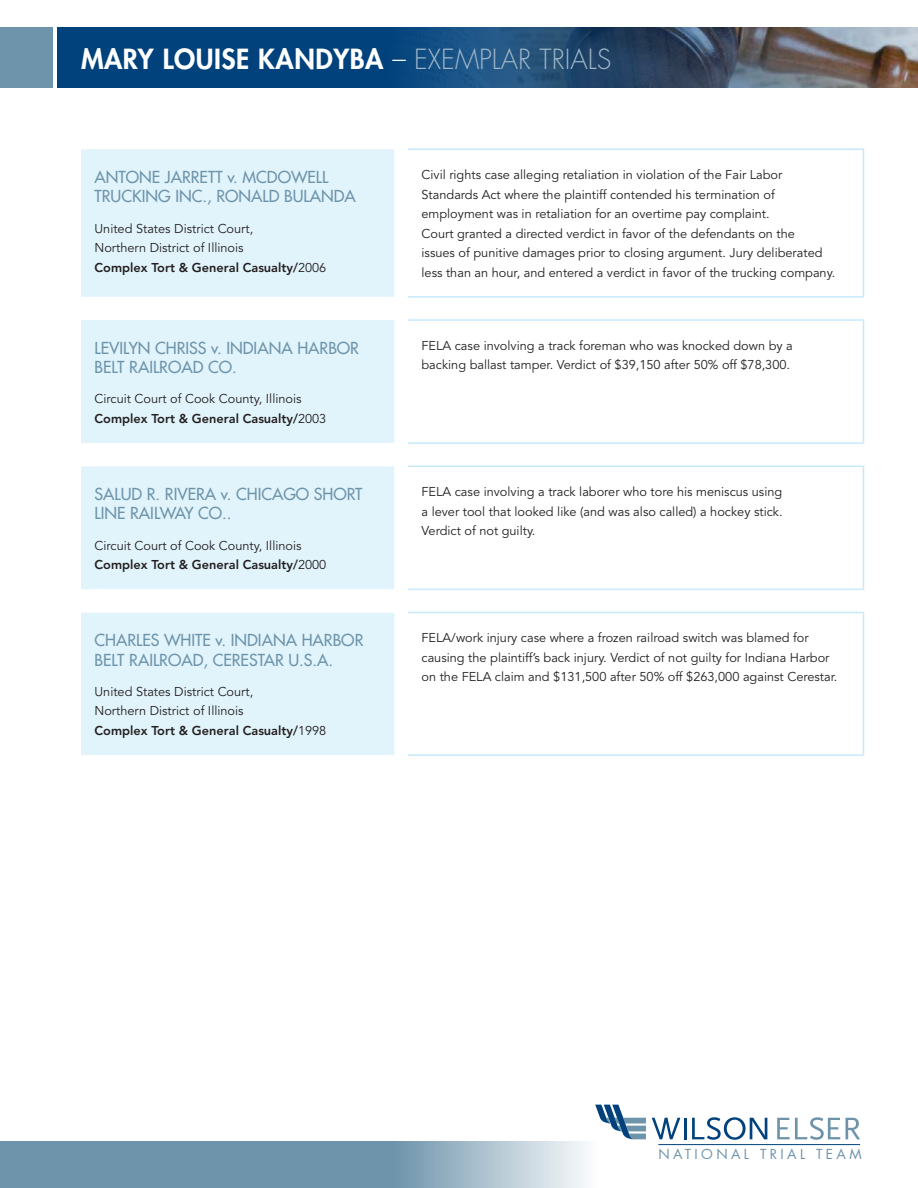
<style>
.page{position:relative;width:918px;height:1188px;background:#fff}
.page>*{position:absolute;margin:0;border:0;box-sizing:border-box;transform-origin:0 0}
.t1{font:800 27px "Futura Std";letter-spacing:.02em;color:#fff}
.t2{font:500 16.2px/19.5px "Futura Std";color:#6e94ab}
.t3{font:13.5px "Futura Std";letter-spacing:.25em;color:#6e94ab}
.t4{font:12.75px/19.5px "Avenir LT Std";color:#231f20}
.s1{font-weight:300}
.s2{font-weight:300;color:#9fb7c8}
.s3{font-weight:800}
</style>
<div class="page">
<svg style="left:0;top:1141px;width:586px;height:47px;background:#83a4b7"></svg>
<svg style="left:777px;top:1117px;width:63px;height:23px"></svg>
<svg style="left:846px;top:1118px;width:14px;height:21px"></svg>
<hr style="left:684px;top:1118px;width:2px;height:21px;background:#01427c">
<svg style="left:692px;top:1117px;width:75px;height:23px"></svg>
<svg style="left:652px;top:1118px;width:28px;height:21px"></svg>
<svg style="left:595px;top:1105px;width:51px;height:34px"></svg>
<hr style="left:658px;top:1144px;width:202px;height:1px;background:#01427c">
<div style="left:81px;top:149px;width:313px;height:606px;background:#e1f4fc"></div>
<svg style="left:81px;top:297px;width:313px;height:316px;fill:#e1f4fc"></svg>
<svg style="left:408px;top:321px;width:455px;height:291px"></svg>
<hr style="left:863px;top:467px;width:1px;height:122px;background:#c6eafa">
<hr style="left:863px;top:613px;width:1px;height:141px;background:#c6eafa">
<hr style="left:408px;top:466px;width:456px;height:1px;background:#c6eafa">
<hr style="left:408px;top:612px;width:456px;height:1px;background:#c6eafa">
<hr style="left:408px;top:148px;width:456px;height:2px;background:#c6eafa">
<hr style="left:408px;top:296px;width:456px;height:2px;background:#c6eafa">
<hr style="left:408px;top:319px;width:456px;height:2px;background:#c6eafa">
<hr style="left:408px;top:442px;width:456px;height:2px;background:#c6eafa">
<hr style="left:408px;top:589px;width:456px;height:1px;background:#c6eafa">
<hr style="left:408px;top:754px;width:456px;height:2px;background:#c6eafa">
<hr style="left:863px;top:150px;width:1px;height:146px;background:#c6eafa">
<hr style="left:863px;top:321px;width:1px;height:121px;background:#c6eafa">
<div style="left:57px;top:27px;width:861px;height:61px;background:#01427c"></div>
<img style="left:413px;top:27px;width:505px;height:61px">
<div style="left:0;top:27px;width:52px;height:61px;background:#6e94ab"></div>
<h1 class="t1" style="left:81px;top:41px;width:532px">MARY LOUISE KANDYBA <span class="s1">–</span> <span class="s2">EXEMPLAR TRIALS</span></h1>
<p class="t2" style="left:94px;top:167px;width:263px">ANTONE JARRETT v. MCDOWELL<br>TRUCKING INC., RONALD BULANDA</p>
<p class="t4" style="left:94px;top:219px;width:233px">United States District Court,<br>Northern District of Illinois<br><span class="s3">Complex Tort &amp; General Casualty/</span>2006</p>
<p class="t2" style="left:94px;top:338px;width:266px">LEVILYN CHRISS v. INDIANA HARBOR<br>BELT RAILROAD CO.</p>
<p class="t4" style="left:94px;top:390px;width:233px">Circuit Court of Cook County, Illinois<br><span class="s3">Complex Tort &amp; General Casualty/</span>2003</p>
<p class="t2" style="left:94px;top:484px;width:270px">SALUD R. RIVERA v. CHICAGO SHORT<br>LINE RAILWAY CO..</p>
<p class="t4" style="left:94px;top:536px;width:233px">Circuit Court of Cook County, Illinois<br><span class="s3">Complex Tort &amp; General Casualty/</span>2000</p>
<p class="t2" style="left:94px;top:630px;width:270px">CHARLES WHITE v. INDIANA HARBOR<br>BELT RAILROAD, CERESTAR U.S.A.</p>
<p class="t4" style="left:94px;top:682px;width:233px">United States District Court,<br>Northern District of Illinois<br><span class="s3">Complex Tort &amp; General Casualty/</span>1998</p>
<p class="t4" style="left:422px;top:165px;width:415px">Civil rights case alleging retaliation in violation of the Fair Labor Standards Act where the plaintiff contended his termination of employment was in retaliation for an overtime pay complaint.<br>Court granted a directed verdict in favor of the defendants on the<br>issues of punitive damages prior to closing argument. Jury deliberated less than an hour, and entered a verdict in favor of the trucking company.</p>
<p class="t4" style="left:422px;top:336px;width:373px">FELA case involving a track foreman who was knocked down by a backing ballast tamper. Verdict of $39,150 after 50% off $78,300.</p>
<p class="t4" style="left:422px;top:482px;width:363px;text-align:justify">FELA case involving a track laborer who tore his meniscus using a lever tool that looked like (and was also called) a hockey stick.<br>Verdict of not guilty.</p>
<p class="t4" style="left:422px;top:629px;width:417px">FELA/work injury case where a frozen railroad switch was blamed for causing the plaintiff’s back injury. Verdict of not guilty for Indiana Harbor on the FELA claim and $131,500 after 50% off $263,000 against Cerestar.</p>
<p class="t3" style="left:658px;top:1146px;width:205px">NATIONAL TRIAL TEAM</p>
</div>
